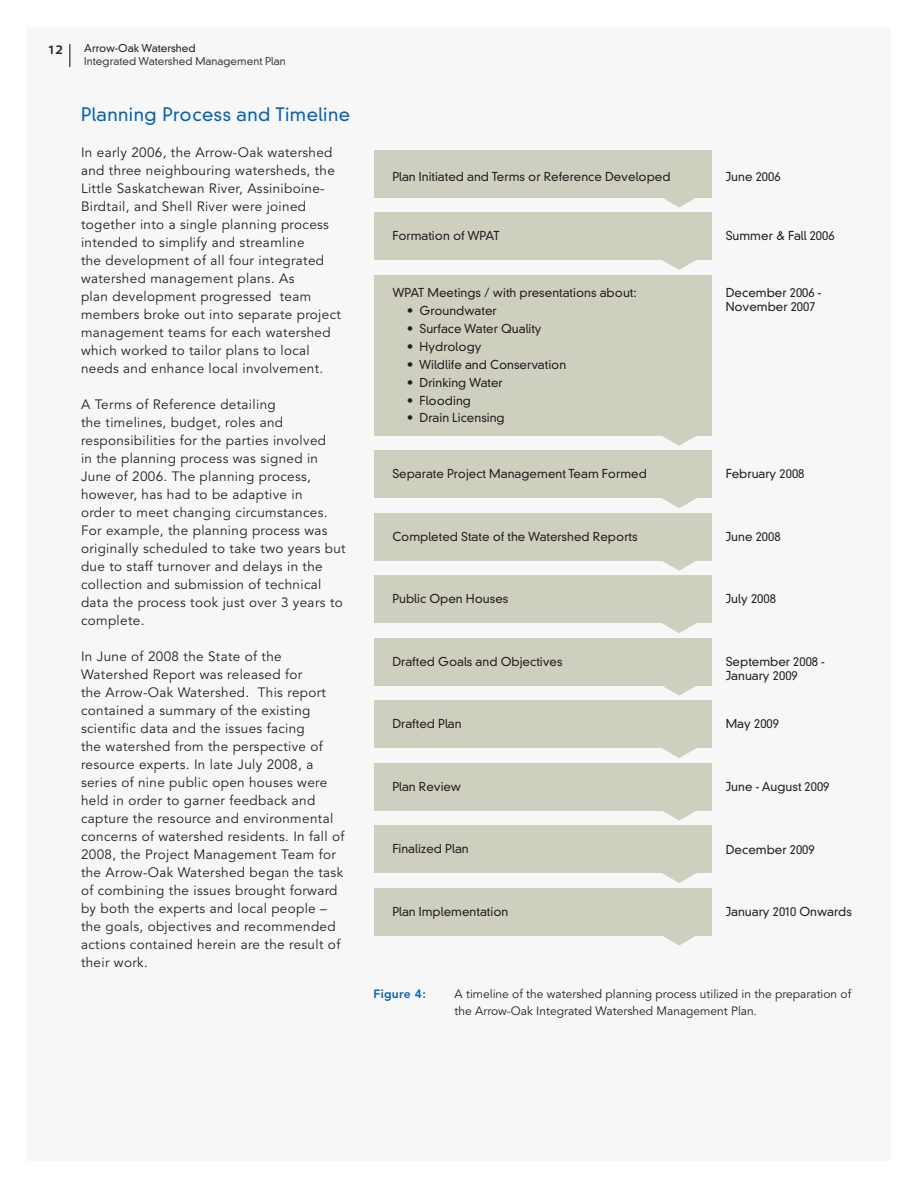
<style>
.page{position:relative;width:918px;height:1188px;background:#fff}
.page>*{position:absolute;margin:0;border:0;box-sizing:border-box;transform-origin:0 0}
.t1{font:300 18px "DIN Neuzeit Grotesk Std";letter-spacing:.025em;color:#0162b0}
.t2{font:13.5px/18px "Avenir LT Std";letter-spacing:.025em;color:#231f20}
.t3{font:300 12px/14.4px "DIN Neuzeit Grotesk Std";color:#231f20}
.t4{font:12px/16.5px "Avenir LT Std";color:#231f20}
.t5{font:800 12px "Avenir LT Std";letter-spacing:.025em;color:#0162b0}
.t6{font:12px "Etelka Medium Pro";color:#231f20}
.t7{font:300 10.5px "DIN Neuzeit Grotesk Std";color:#3e3e3f}
.t8{font:300 10.5px "DIN Neuzeit Grotesk Std";color:#231f20}
</style>
<div class="page">
<div style="left:27px;top:27px;width:864px;height:1134px;background:#f7f7f8"></div>
<svg style="left:69px;top:44px;width:1px;height:23px"></svg>
<svg style="left:662px;top:197px;width:35px;height:11px"></svg>
<div style="left:374px;top:150px;width:338px;height:47px;background:#cfcfc0"></div>
<svg style="left:662px;top:260px;width:34px;height:10px"></svg>
<div style="left:374px;top:212px;width:338px;height:48px;background:#cfcfc0"></div>
<svg style="left:662px;top:498px;width:35px;height:10px"></svg>
<div style="left:374px;top:451px;width:338px;height:47px;background:#cfcfc0"></div>
<svg style="left:662px;top:560px;width:35px;height:11px"></svg>
<div style="left:374px;top:513px;width:338px;height:47px;background:#cfcfc0"></div>
<svg style="left:662px;top:623px;width:34px;height:10px"></svg>
<div style="left:374px;top:576px;width:338px;height:47px;background:#cfcfc0"></div>
<svg style="left:662px;top:685px;width:35px;height:11px"></svg>
<div style="left:374px;top:638px;width:338px;height:47px;background:#cfcfc0"></div>
<svg style="left:662px;top:748px;width:34px;height:10px"></svg>
<div style="left:374px;top:701px;width:338px;height:47px;background:#cfcfc0"></div>
<svg style="left:662px;top:810px;width:35px;height:11px"></svg>
<div style="left:374px;top:763px;width:338px;height:47px;background:#cfcfc0"></div>
<svg style="left:662px;top:873px;width:34px;height:10px"></svg>
<div style="left:374px;top:826px;width:338px;height:47px;background:#cfcfc0"></div>
<svg style="left:662px;top:935px;width:35px;height:11px"></svg>
<div style="left:374px;top:888px;width:338px;height:47px;background:#cfcfc0"></div>
<svg style="left:662px;top:435px;width:35px;height:11px"></svg>
<div style="left:374px;top:275px;width:338px;height:160px;background:#cfcfc0"></div>
<p class="t6" style="left:48px;top:44px;width:17px">12</p>
<p class="t8" style="left:84px;top:42px;width:113px">Arrow-Oak Watershed</p>
<p class="t7" style="left:84px;top:55px;width:203px">Integrated Watershed Management Plan</p>
<h1 class="t1" style="left:81px;top:104px;width:271px">Planning Process and Timeline</h1>
<p class="t2" style="left:81px;top:144px;width:262px">In early 2006, the Arrow-Oak watershed and three neighbouring watersheds, the Little Saskatchewan River, Assiniboine-Birdtail, and Shell River were joined together into a single planning process intended to simplify and streamline<br>the development of all four integrated watershed management plans. As<br>plan development progressed team members broke out into separate project management teams for each watershed which worked to tailor plans to local needs and enhance local involvement.</p>
<p class="t2" style="left:81px;top:396px;width:266px">A Terms of Reference detailing<br>the timelines, budget, roles and responsibilities for the parties involved<br>in the planning process was signed in June of 2006. The planning process, however, has had to be adaptive in<br>order to meet changing circumstances.<br>For example, the planning process was originally scheduled to take two years but due to staff turnover and delays in the collection and submission of technical data the process took just over 3 years to complete.</p>
<p class="t2" style="left:81px;top:648px;width:265px">In June of 2008 the State of the Watershed Report was released for<br>the Arrow-Oak Watershed. This report contained a summary of the existing scientific data and the issues facing<br>the watershed from the perspective of resource experts. In late July 2008, a series of nine public open houses were held in order to garner feedback and capture the resource and environmental concerns of watershed residents. In fall of 2008, the Project Management Team for the Arrow-Oak Watershed began the task of combining the issues brought forward by both the experts and local people – the goals, objectives and recommended actions contained herein are the result of their work.</p>
<p class="t3" style="left:392px;top:169px;width:280px">Plan Initiated and Terms or Reference Developed</p>
<p class="t3" style="left:726px;top:169px;width:56px">June 2006</p>
<p class="t3" style="left:392px;top:229px;width:109px">Formation of WPAT</p>
<p class="t3" style="left:726px;top:229px;width:110px">Summer &amp; Fall 2006</p>
<p class="t3" style="left:392px;top:285px;width:246px">WPAT Meetings / with presentations about:</p>
<p class="t3" style="left:407px;top:303px;width:91px">• Groundwater</p>
<p class="t3" style="left:407px;top:321px;width:136px">• Surface Water Quality</p>
<p class="t3" style="left:407px;top:339px;width:76px">• Hydrology</p>
<p class="t3" style="left:407px;top:357px;width:160px">• Wildlife and Conservation</p>
<p class="t3" style="left:407px;top:375px;width:97px">• Drinking Water</p>
<p class="t3" style="left:407px;top:393px;width:65px">• Flooding</p>
<p class="t3" style="left:407px;top:411px;width:99px">• Drain Licensing</p>
<p class="t3" style="left:726px;top:285px;width:97px">December 2006 -<br>November 2007</p>
<p class="t3" style="left:392px;top:467px;width:256px">Separate Project Management Team Formed</p>
<p class="t3" style="left:726px;top:467px;width:80px">February 2008</p>
<p class="t3" style="left:392px;top:529px;width:247px">Completed State of the Watershed Reports</p>
<p class="t3" style="left:726px;top:529px;width:56px">June 2008</p>
<p class="t3" style="left:392px;top:592px;width:118px">Public Open Houses</p>
<p class="t3" style="left:726px;top:592px;width:52px">July 2008</p>
<p class="t3" style="left:392px;top:654px;width:172px">Drafted Goals and Objectives</p>
<p class="t3" style="left:726px;top:654px;width:101px">September 2008 -<br>January 2009</p>
<p class="t3" style="left:392px;top:717px;width:71px">Drafted Plan</p>
<p class="t3" style="left:726px;top:717px;width:55px">May 2009</p>
<p class="t3" style="left:392px;top:779px;width:70px">Plan Review</p>
<p class="t3" style="left:726px;top:780px;width:105px">June - August 2009</p>
<p class="t3" style="left:392px;top:842px;width:78px">Finalized Plan</p>
<p class="t3" style="left:726px;top:842px;width:90px">December 2009</p>
<p class="t3" style="left:392px;top:904px;width:118px">Plan Implementation</p>
<p class="t3" style="left:726px;top:905px;width:128px">January 2010 Onwards</p>
<p class="t5" style="left:374px;top:987px;width:54px">Figure 4:</p>
<p class="t4" style="left:454px;top:986px;width:398px">A timeline of the watershed planning process utilized in the preparation of the Arrow-Oak Integrated Watershed Management Plan.</p>
</div>
